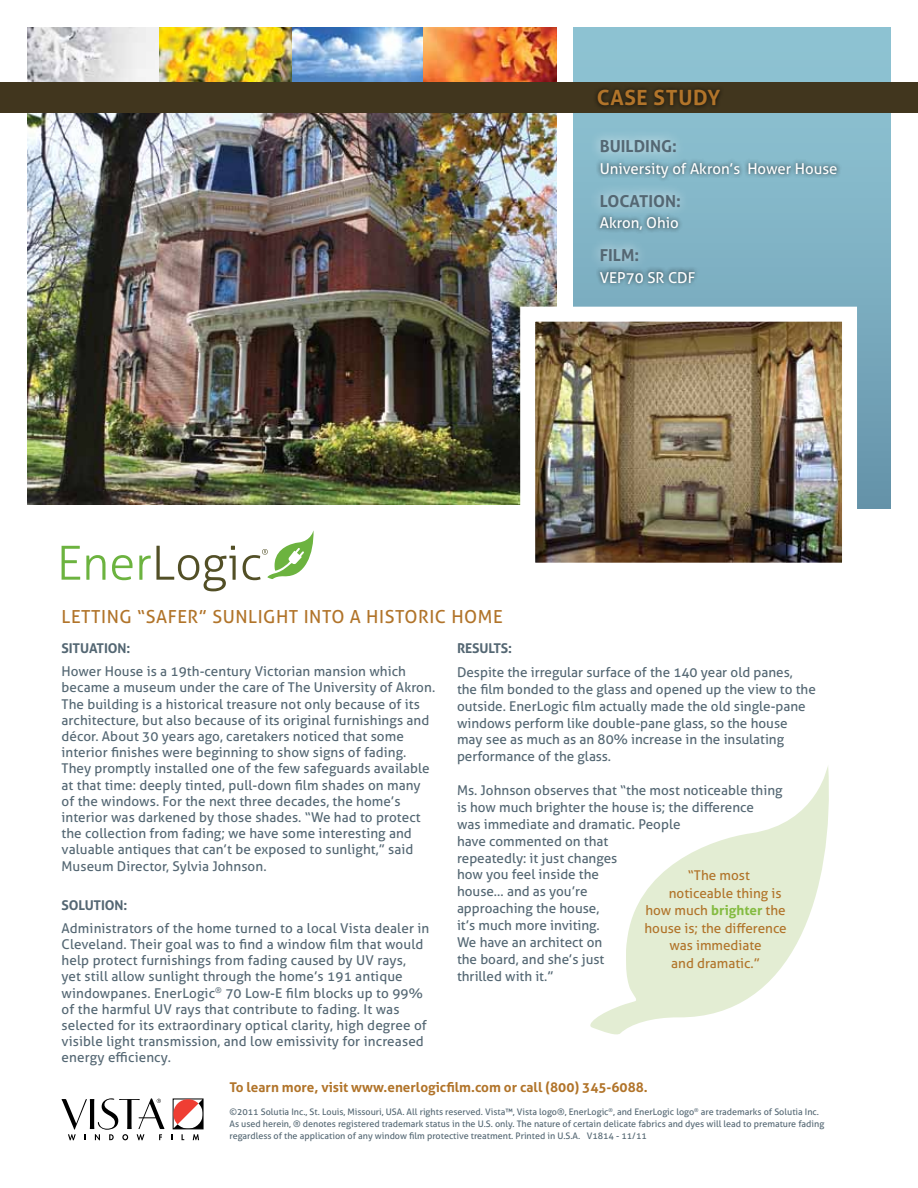
<style>
.page{position:relative;width:918px;height:1188px;background:#fff}
.page>*{position:absolute;margin:0;border:0;box-sizing:border-box;transform-origin:0 0}
.t1{font:700 21px "Aller";letter-spacing:.03em;color:#b1742a}
.t2{font:18px "Aller";letter-spacing:.03em;color:#b1742a}
.t3{font:700 16.5px "Aller";color:#546773}
.t4{font:15px "Aller";color:#fff}
.t5{font:13.5px/16.2px "Aller";letter-spacing:.005em;color:#546773}
.t6{font:13.5px "Aller";color:#b1742a}
.t7{font:700 13.5px "Aller";color:#b1742a}
.t8{font:700 13.5px "Aller";letter-spacing:-.01em;color:#546773}
.t9{font:9px/12px "Aller";color:#546773}
.s1{font-weight:700;color:#84bb41}
</style>
<div class="page">
<svg style="left:574px;top:27px;width:317px;height:482px;fill:#86b9ca"></svg>
<img style="left:27px;top:113px;width:529px;height:392px">
<img style="left:536px;top:323px;width:305px;height:239px">
<div style="left:589px;top:128px;width:98px;height:35px;background:#fff;opacity:.75"></div>
<div style="left:589px;top:183px;width:102px;height:35px;background:#fff;opacity:.75"></div>
<div style="left:589px;top:237px;width:60px;height:35px;background:#fff;opacity:.75"></div>
<div style="left:596px;top:158px;width:246px;height:24px;background:#000;opacity:.75"></div>
<div style="left:595px;top:212px;width:88px;height:23px;background:#000;opacity:.75"></div>
<div style="left:596px;top:266px;width:104px;height:23px;background:#000;opacity:.75"></div>
<img style="left:27px;top:27px;width:529px;height:55px">
<svg style="left:62px;top:546px;width:18px;height:34px"></svg>
<svg style="left:86px;top:555px;width:20px;height:25px"></svg>
<svg style="left:112px;top:555px;width:21px;height:25px"></svg>
<svg style="left:139px;top:546px;width:97px;height:45px"></svg>
<svg style="left:243px;top:530px;width:71px;height:50px"></svg>
<svg style="left:62px;top:1098px;width:102px;height:42px"></svg>
<svg style="left:171px;top:1098px;width:32px;height:42px"></svg>
<svg style="left:590px;top:766px;width:239px;height:269px"></svg>
<div style="left:0;top:82px;width:918px;height:31px;background:#41361e"></div>
<div style="left:593px;top:85px;width:132px;height:26px;background:#000;opacity:.75"></div>
<h1 class="t1" style="left:597px;top:85px;width:125px">Case Study</h1>
<p class="t3" style="left:600px;top:136px;width:79px">Building:</p>
<p class="t4" style="left:600px;top:159px;width:239px">University of Akron’s Hower House</p>
<p class="t4" style="left:600px;top:214px;width:80px">Akron, Ohio</p>
<p class="t3" style="left:600px;top:191px;width:83px">Location:</p>
<p class="t3" style="left:600px;top:245px;width:41px">FILM:</p>
<p class="t4" style="left:600px;top:268px;width:97px">VEP70 SR CDF</p>
<h2 class="t2" style="left:62px;top:606px;width:107px">Letting “Safer</h2>
<h2 class="t2" style="left:199px;top:606px;width:303px">” Sunlight I nto a Historic Home</h2>
<p class="t8" style="left:62px;top:640px;width:70px">Situation:</p>
<p class="t5" style="left:62px;top:663px;width:375px">Hower House is a 19th-century Victorian mansion which became a museum under the care of The University of Akron.<br>The building is a historical treasure not only because of its architecture, but also because of its original furnishings and décor. About 30 years ago, caretakers noticed that some interior finishes were beginning to show signs of fading.<br>They promptly installed one of the few safeguards available at that time: deeply tinted, pull-down film shades on many of the windows. For the next three decades, the home’s interior was darkened by those shades. “We had to protect the collection from fading; we have some interesting and valuable antiques that can’t be exposed to sunlight,” said Museum Director, Sylvia Johnson.</p>
<p class="t8" style="left:62px;top:897px;width:67px">Solution:</p>
<p class="t5" style="left:62px;top:920px;width:369px">Administrators of the home turned to a local Vista dealer in Cleveland. Their goal was to find a window film that would help protect furnishings from fading caused by UV rays,<br>yet still allow sunlight through the home’s 191 antique windowpanes. EnerLogic<sup>®</sup> 70 Low-E film blocks up to 99% of the harmful UV rays that contribute to fading. It was selected for its extraordinary optical clarity, high degree of visible light transmission, and low emissivity for increased energy efficiency.</p>
<p class="t8" style="left:457px;top:640px;width:57px">Results:</p>
<p class="t5" style="left:457px;top:664px;width:360px;line-height:16.8px">Despite the irregular surface of the 140 year old panes, the film bonded to the glass and opened up the view to the outside. EnerLogic film actually made the old single-pane windows perform like double-pane glass, so the house may see as much as an 80% increase in the insulating performance of the glass.</p>
<p class="t5" style="left:457px;top:782px;width:327px;line-height:16.8px">Ms. Johnson observes that “the most noticeable thing is how much brighter the house is; the difference<br>was immediate and dramatic. People<br>have commented on that<br>repeatedly: it just changes<br>how you feel inside the<br>house… and as you’re<br>approaching the house,<br>it’s much more inviting.<br>We have an architect on<br>the board, and she’s just<br>thrilled with it.”</p>
<p class="t6" style="left:688px;top:867px;width:64px">“The most</p>
<p class="t6" style="left:669px;top:885px;width:114px">noticeable thing is</p>
<p class="t6" style="left:646px;top:902px;width:142px">how much <span class="s1">brighter</span> the</p>
<p class="t6" style="left:644px;top:920px;width:144px">house is; the difference</p>
<p class="t6" style="left:669px;top:937px;width:94px">was immediate</p>
<p class="t6" style="left:671px;top:955px;width:90px">and dramatic.”</p>
<p class="t7" style="left:230px;top:1079px;width:420px">To learn more, visit www.enerlogicfilm.com or call (800) 345-6088.</p>
<p class="t9" style="left:229px;top:1105px;width:596px">©2011 Solutia I nc., St. Louis, Missouri, USA. All rights reserved. Vista™, Vista logo®, EnerLogic<sup>®</sup>, and EnerLogic logo<sup>®</sup> are trademarks of Solutia I nc.<br>As used herein, ® denotes registered trademark status in the U.S. only. The nature of certain delicate fabrics and dyes will lead to premature fading regardless of the application of any window film protective treatment. Printed in U.S.A. V1814 - 11/11</p>
</div>
